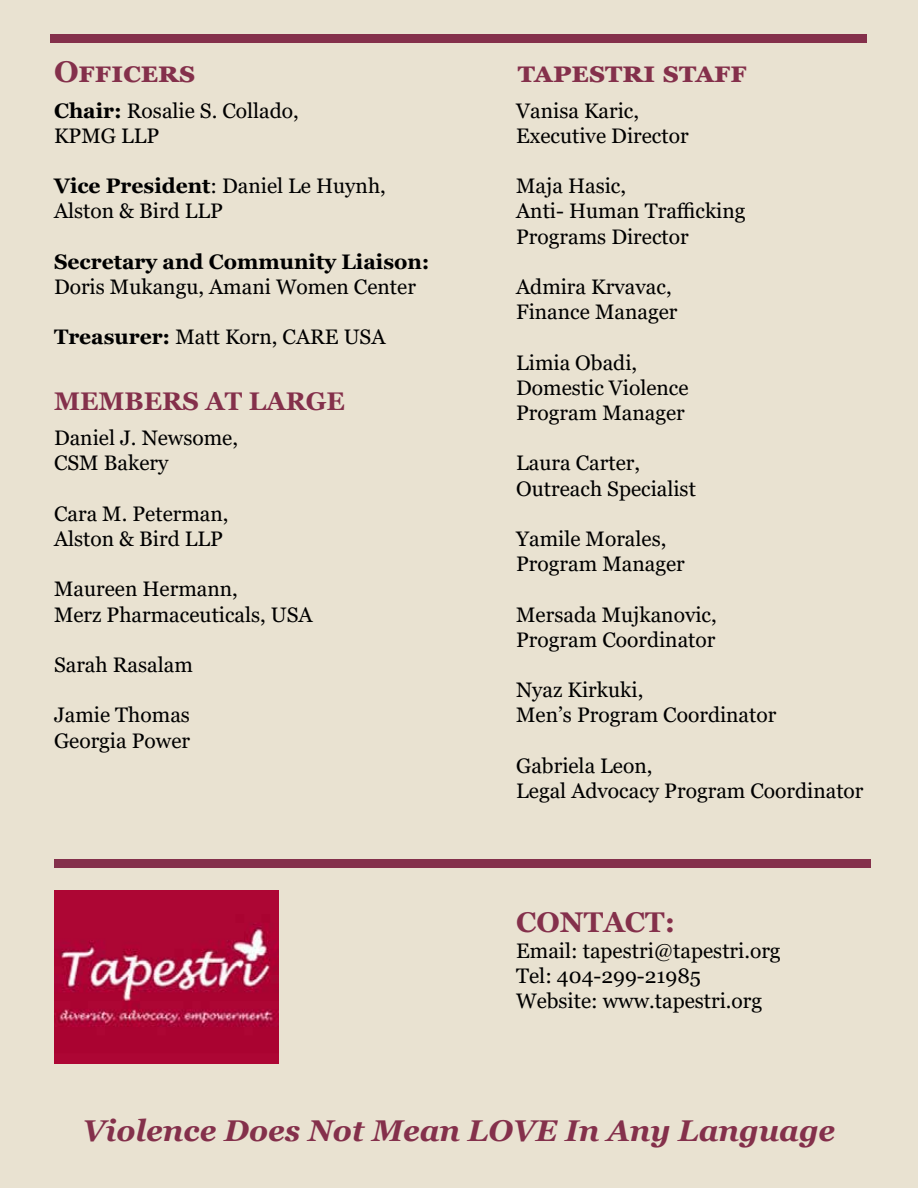
<style>
.page{position:relative;width:918px;height:1188px;background:#e9e2d1}
.page>*{position:absolute;margin:0;border:0;box-sizing:border-box;transform-origin:0 0}
.t1{font:italic 700 30px "Georgia";color:#84304b}
.t2{font:700 30px "Georgia";color:#84304b}
.t3{font:700 28.5px "Georgia";color:#84304b}
.t4{font:700 25.5px "Georgia";color:#84304b}
.t5{font:21px/25.2px "Georgia";color:#000}
.t6{font:700 21px "Georgia";color:#000}
.s1{font-weight:700}
</style>
<div class="page">
<img style="left:54px;top:891px;width:224px;height:173px">
<div style="left:54px;top:859px;width:817px;height:8px;background:#84304b"></div>
<div style="left:51px;top:34px;width:816px;height:9px;background:#84304b"></div>
<h1 class="t2" style="left:54px;top:53px;width:143px">Officers</h1>
<p class="t5" style="left:54px;top:98px;width:246px"><span class="s1">Chair:</span> Rosalie S. Collado,<br>KPMG LLP</p>
<p class="t5" style="left:54px;top:174px;width:333px"><span class="s1">Vice President</span>: Daniel Le Huynh,<br>Alston &amp; Bird LLP</p>
<p class="t6" style="left:54px;top:248px;width:377px">Secretary and Community Liaison:</p>
<p class="t5" style="left:54px;top:275px;width:363px">Doris Mukangu, Amani Women Center</p>
<p class="t5" style="left:54px;top:325px;width:333px"><span class="s1">Treasurer:</span> Matt Korn, CARE USA</p>
<p class="t4" style="left:54px;top:385px;width:292px">MEMBERS AT LARGE</p>
<p class="t5" style="left:54px;top:426px;width:186px">Daniel J. Newsome,<br>CSM Bakery</p>
<p class="t5" style="left:54px;top:501px;width:176px">Cara M. Peterman,<br>Alston &amp; Bird LLP</p>
<p class="t5" style="left:54px;top:577px;width:260px">Maureen Hermann,<br>Merz Pharmaceuticals, USA</p>
<p class="t5" style="left:54px;top:653px;width:140px">Sarah Rasalam</p>
<p class="t5" style="left:54px;top:703px;width:138px">Jamie Thomas<br>Georgia Power</p>
<h1 class="t2" style="left:518px;top:53px;width:231px">tapestri staff</h1>
<p class="t5" style="left:516px;top:98px;width:174px">Vanisa Karic,<br>Executive Director</p>
<p class="t5" style="left:516px;top:174px;width:231px">Maja Hasic,<br>Anti- Human Trafficking<br>Programs Director</p>
<p class="t5" style="left:516px;top:275px;width:163px">Admira Krvavac,<br>Finance Manager</p>
<p class="t5" style="left:516px;top:350px;width:174px">Limia Obadi,<br>Domestic Violence<br>Program Manager</p>
<p class="t5" style="left:516px;top:451px;width:181px">Laura Carter,<br>Outreach Specialist</p>
<p class="t5" style="left:516px;top:527px;width:170px">Yamile Morales,<br>Program Manager</p>
<p class="t5" style="left:516px;top:602px;width:202px">Mersada Mujkanovic,<br>Program Coordinator</p>
<p class="t5" style="left:516px;top:678px;width:262px">Nyaz Kirkuki,<br>Men’s Program Coordinator</p>
<p class="t5" style="left:516px;top:753px;width:349px">Gabriela Leon,<br>Legal Advocacy Program Coordinator</p>
<h2 class="t3" style="left:516px;top:904px;width:161px">CONTACT:</h2>
<p class="t5" style="left:516px;top:938px;width:266px">Email: tapestri@tapestri.org<br>Tel: 404-299-21985<br>Website: www.tapestri.org</p>
<h1 class="t1" style="left:83px;top:1111px;width:754px">Violence Does Not Mean LOVE In Any Language</h1>
</div>
